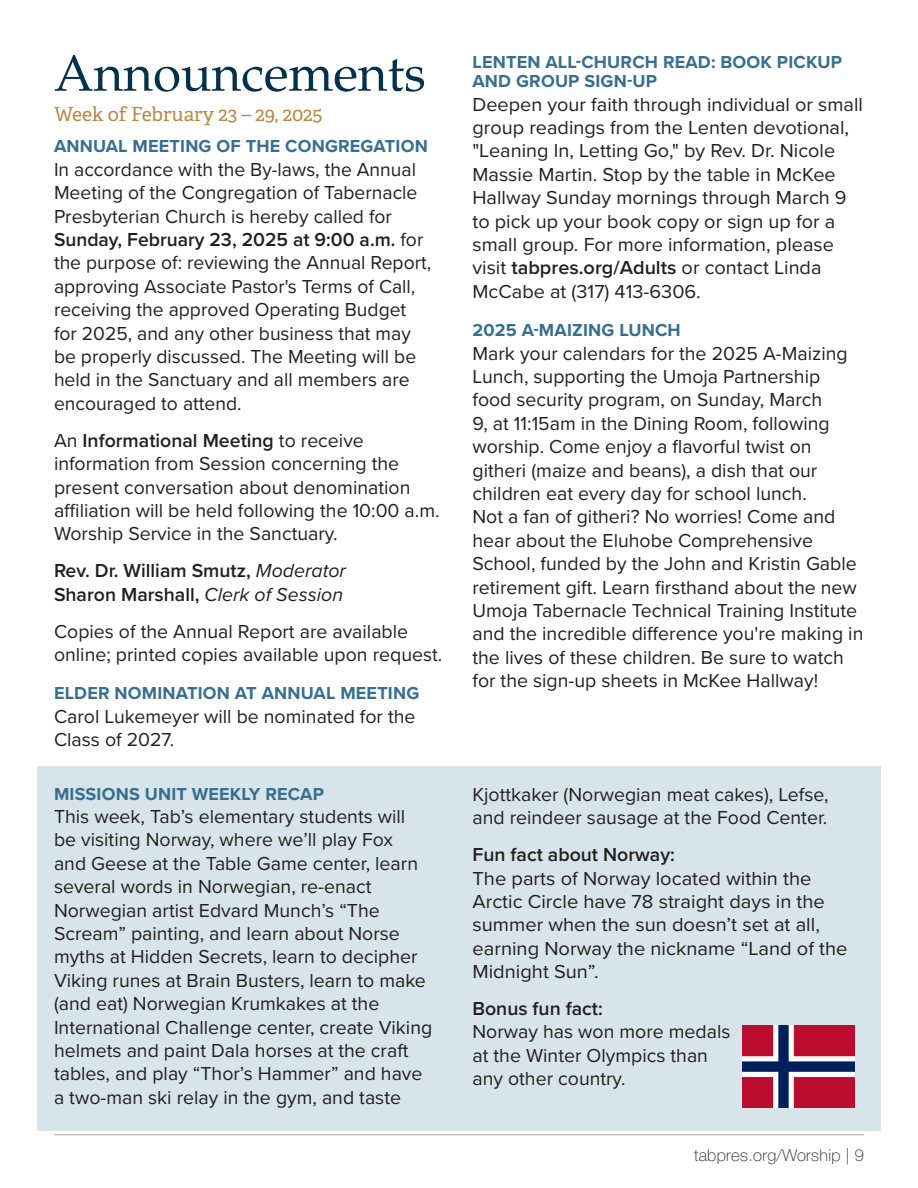
<style>
.page{position:relative;width:918px;height:1188px;background:#fff}
.page>*{position:absolute;margin:0;border:0;box-sizing:border-box;transform-origin:0 0}
.t1{font:51px "Palatino";color:#03314c}
.t2{font:19.5px/23.4px "Proxima Nova";color:#231f20}
.t3{font:600 19.5px/23.4px "Proxima Nova";color:#231f20}
.t4{font:19.5px "Adelle";color:#bb8846}
.t5{font:700 18px/19.5px "Proxima Nova";letter-spacing:.01em;color:#376f90}
.t6{font:100 16.5px "Helvetica Neue";letter-spacing:.02em;color:#231f20}
.s1{font-weight:600}
.s2{font-weight:400;font-style:italic}
</style>
<div class="page">
<hr style="left:54px;top:1134px;width:810px;height:1px;background:#acacac">
<div style="left:37px;top:766px;width:844px;height:365px;background:#d7e4ea"></div>
<img style="left:742px;top:1025px;width:113px;height:83px">
<p class="t1" style="left:54px;top:33px;width:373px">Announcements</p>
<p class="t4" style="left:54px;top:102px;width:270px">Week of February 23 – 29, 2025</p>
<p class="t5" style="left:54px;top:136px;width:375px">ANNUAL MEETING OF THE CONGREGATION</p>
<p class="t2" style="left:54px;top:157px;width:379px">In accordance with the By-laws, the Annual Meeting of the Congregation of Tabernacle Presbyterian Church is hereby called for <span class="s1">Sunday, February 23, 2025 at 9:00 a.m.</span> for the purpose of: reviewing the Annual Report, approving Associate Pastor's Terms of Call, receiving the approved Operating Budget for 2025, and any other business that may be properly discussed. The Meeting will be held in the Sanctuary and all members are encouraged to attend.</p>
<p class="t2" style="left:54px;top:428px;width:387px">An <span class="s1">Informational Meeting</span> to receive information from Session concerning the present conversation about denomination affiliation will be held following the 10:00 a.m.<br>Worship Service in the Sanctuary.</p>
<p class="t3" style="left:54px;top:558px;width:293px">Rev. Dr. William Smutz, <span class="s2">Moderator<br></span>Sharon Marshall, <span class="s2">Clerk of Session</span></p>
<p class="t2" style="left:54px;top:618px;width:390px">Copies of the Annual Report are available online; printed copies available upon request.</p>
<p class="t5" style="left:54px;top:683px;width:367px">ELDER NOMINATION AT ANNUAL MEETING</p>
<p class="t2" style="left:54px;top:704px;width:363px">Carol Lukemeyer will be nominated for the<br>Class of 2027.</p>
<p class="t5" style="left:54px;top:783px;width:272px">MISSIONS UNIT WEEKLY RECAP</p>
<p class="t2" style="left:54px;top:804px;width:380px">This week, Tab’s elementary students will be visiting Norway, where we’ll play Fox<br>and Geese at the Table Game center, learn several words in Norwegian, re-enact Norwegian artist Edvard Munch’s “The Scream” painting, and learn about Norse myths at Hidden Secrets, learn to decipher Viking runes at Brain Busters, learn to make (and eat) Norwegian Krumkakes at the International Challenge center, create Viking helmets and paint Dala horses at the craft tables, and play “Thor’s Hammer” and have a two-man ski relay in the gym, and taste</p>
<p class="t5" style="left:472px;top:52px;width:371px">LENTEN ALL-CHURCH READ: BOOK PICKUP<br>AND GROUP SIGN-UP</p>
<p class="t2" style="left:472px;top:92px;width:392px">Deepen your faith through individual or small group readings from the Lenten devotional, "Leaning In, Letting Go," by Rev. Dr. Nicole Massie Martin. Stop by the table in McKee Hallway Sunday mornings through March 9 to pick up your book copy or sign up for a small group. For more information, please visit <span class="s1">tabpres.org/Adults</span> or contact Linda McCabe at (317) 413-6306.</p>
<p class="t5" style="left:472px;top:320px;width:210px">2025 A-MAIZING LUNCH</p>
<p class="t2" style="left:472px;top:341px;width:392px">Mark your calendars for the 2025 A-Maizing Lunch, supporting the Umoja Partnership food security program, on Sunday, March<br>9, at 11:15am in the Dining Room, following worship. Come enjoy a flavorful twist on githeri (maize and beans), a dish that our children eat every day for school lunch.<br>Not a fan of githeri? No worries! Come and hear about the Eluhobe Comprehensive School, funded by the John and Kristin Gable retirement gift. Learn firsthand about the new Umoja Tabernacle Technical Training Institute and the incredible difference you're making in the lives of these children. Be sure to watch for the sign-up sheets in McKee Hallway!</p>
<p class="t2" style="left:473px;top:782px;width:358px">Kjottkaker (Norwegian meat cakes), Lefse, and reindeer sausage at the Food Center.</p>
<p class="t2" style="left:472px;top:842px;width:377px"><span class="s1">Fun fact about Norway:<br></span>The parts of Norway located within the<br>Arctic Circle have 78 straight days in the summer when the sun doesn’t set at all, earning Norway the nickname “Land of the<br>Midnight Sun”.</p>
<p class="t2" style="left:472px;top:996px;width:259px"><span class="s1">Bonus fun fact:<br></span>Norway has won more medals at the Winter Olympics than any other country.</p>
<p class="t6" style="left:694px;top:1143px;width:171px">tabpres.org/Worship | 9</p>
</div>
